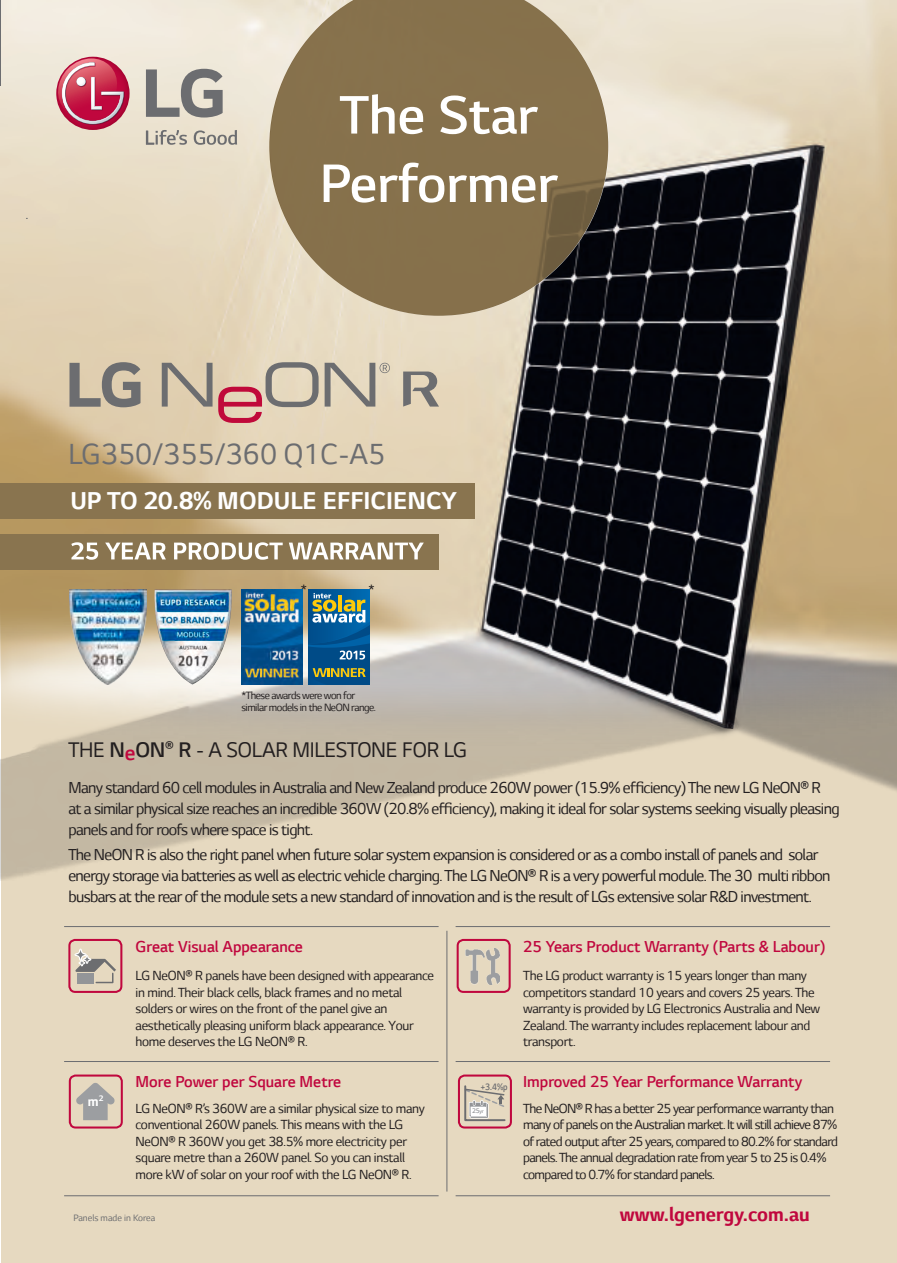
<style>
.page{position:relative;width:897px;height:1263px;background:#fff}
.page>*{position:absolute;margin:0;border:0;box-sizing:border-box;transform-origin:0 0}
.t1{font:300 61.5px/68.4px "LG Smart";color:#fff;text-align:center}
.t2{font:33px "LG Smart";color:#6c6d70}
.t3{font:700 27.75px "LG Smart";color:#fff}
.t4{font:24px "LG Smart";letter-spacing:-.01em;color:#231f20}
.t5{font:700 22.35px "LG Smart";color:#c0073e}
.t6{font:18px/21px "LG Smart";letter-spacing:-.035em;color:#231f20}
.t7{font:300 18px "LG Smart";color:#c0073e}
.t8{font:700 15.45px "LG Smart";color:#fff}
.t9{font:15px/16.5px "LG Smart";letter-spacing:-.02em;color:#231f20}
.t10{font:15px/16.5px "LG Smart";letter-spacing:-.04em;color:#231f20}
.t11{font:12px/12px "LG Smart";letter-spacing:-.04em;color:#231f20}
.t12{font:10.5px "LG Smart";color:#6c6d70}
.t13{font:300 10.5px "LG Smart";color:#6c6d70;scale:.9 1}
.t14{font:300 7.5px "LG Smart";color:#939598}
.s1{font-weight:300}
.s2{font-weight:300;color:#c0073e}
.s3{font-size:6px}
</style>
<div class="page">
<div style="left:1px;top:0;width:895px;height:1262px;background:#e6d9c0"></div>
<img style="left:0;top:0;width:896px;height:880px">
<div style="left:0;top:483px;width:475px;height:36px;background:#89744f"></div>
<div style="left:0;top:534px;width:439px;height:35px;background:#89744f"></div>
<svg style="left:71px;top:542px;width:352px;height:17px"></svg>
<hr style="left:64px;top:926px;width:374px;height:1px;background:#6c6d70">
<hr style="left:455px;top:926px;width:374px;height:1px;background:#6c6d70">
<hr style="left:64px;top:1061px;width:374px;height:1px;background:#6c6d70">
<hr style="left:455px;top:1061px;width:374px;height:1px;background:#6c6d70">
<hr style="left:446px;top:930px;width:1px;height:261px;background:#6c6d70">
<div style="left:68px;top:938px;width:54px;height:54px;border:2px solid #c0073e;border-radius:6px"></div>
<div style="left:74px;top:948px;width:13px;height:12px;border:2px solid #fff;border-radius:5px"></div>
<div style="left:83px;top:955px;width:8px;height:8px;border:2px solid #fff;border-radius:3px"></div>
<svg style="left:76px;top:949px;width:9px;height:10px"></svg>
<svg style="left:75px;top:956px;width:41px;height:27px"></svg>
<div style="left:458px;top:1074px;width:54px;height:54px;border:2px solid #c0073e;border-radius:6px"></div>
<svg style="left:464px;top:1085px;width:42px;height:36px"></svg>
<div style="left:69px;top:1074px;width:54px;height:54px;border:2px solid #c0073e;border-radius:6px"></div>
<hr style="left:64px;top:1195px;width:374px;height:1px;background:#6c6d70">
<hr style="left:455px;top:1195px;width:374px;height:1px;background:#6c6d70">
<svg style="left:269px;top:0;width:339px;height:316px;background:#8d7a5a"></svg>
<div style="left:456px;top:938px;width:54px;height:54px;border:2px solid #c0073e;border-radius:6px"></div>
<img style="left:465px;top:948px;width:34px;height:36px">
<svg style="left:146px;top:130px;width:41px;height:15px"></svg>
<svg style="left:194px;top:130px;width:43px;height:15px"></svg>
<svg style="left:146px;top:69px;width:76px;height:48px;background:#aaa7a1"></svg>
<svg style="left:56px;top:57px;width:73px;height:73px"></svg>
<svg style="left:55px;top:58px;width:70px;height:67px;background:#ce637a"></svg>
<svg style="left:76px;top:1083px;width:38px;height:37px"></svg>
<svg style="left:69px;top:362px;width:71px;height:45px"></svg>
<svg style="left:324px;top:363px;width:66px;height:43px"></svg>
<svg style="left:162px;top:363px;width:50px;height:43px"></svg>
<svg style="left:218px;top:362px;width:100px;height:61px"></svg>
<svg style="left:403px;top:371px;width:36px;height:35px"></svg>
<img style="left:241px;top:590px;width:61px;height:94px">
<div style="left:309px;top:590px;width:61px;height:94px;background:linear-gradient(to right,#004c89,#006cb3)"></div>
<svg style="left:309px;top:593px;width:61px;height:91px;background:#336f8a"></svg>
<img style="left:69px;top:590px;width:78px;height:94px">
<img style="left:153px;top:589px;width:81px;height:95px">
<svg style="left:0;top:0;width:1px;height:85px"></svg>
<h1 class="t1" style="left:319px;top:82px;width:240px">The Star<br>Performer</h1>
<h2 class="t2" style="left:68px;top:436px;width:318px">LG350/355/360 Q1C-A5</h2>
<h3 class="t3" style="left:70px;top:485px;width:388px">UP TO 20.8% MODULE EFFICIENCY</h3>
<p class="t9" style="left:301px;top:581px;width:8px">*</p>
<p class="t9" style="left:368px;top:581px;width:8px">*</p>
<p class="t11" style="left:241px;top:689px;width:136px">*These awards were won for similar models in the NeON range.</p>
<h3 class="t4" style="left:68px;top:736px;width:400px">THE <span class="s1">N</span><span class="s2">e</span><span class="s1">ON</span><sup>®</sup> <span class="s1">R</span> - A SOLAR MILESTONE FOR LG</h3>
<p class="t6" style="left:68px;top:777px;width:772px">Many standard 60 cell modules in Australia and New Zealand produce 260W power (15.9% efficiency) The new LG NeON® R<br>at a similar physical size reaches an incredible 360W (20.8% efficiency), making it ideal for solar systems seeking visually pleasing panels and for roofs where space is tight.</p>
<p class="t6" style="left:68px;top:844px;width:763px">The NeON R is also the right panel when future solar system expansion is considered or as a combo install of panels and solar energy storage via batteries as well as electric vehicle charging. The LG NeON® R is a very powerful module. The 30 multi ribbon busbars at the rear of the module sets a new standard of innovation and is the result of LGs extensive solar R&amp;D investment.</p>
<p class="t8" style="left:88px;top:1092px;width:17px">m<sup>2</sup></p>
<p class="t7" style="left:136px;top:936px;width:169px">Great Visual Appearance</p>
<p class="t9" style="left:136px;top:967px;width:300px">LG NeON® R panels have been designed with appearance in mind. Their black cells, black frames and no metal solders or wires on the front of the panel give an aesthetically pleasing uniform black appearance. Your home deserves the LG NeON® R.</p>
<p class="t7" style="left:136px;top:1072px;width:207px">More Power per Square Metre</p>
<p class="t9" style="left:136px;top:1100px;width:290px">LG NeON® R’s 360W are a similar physical size to many conventional 260W panels. This means with the LG NeON® R 360W you get 38.5% more electricity per square metre than a 260W panel. So you can install more kW of solar on your roof with the LG NeON® R.</p>
<p class="t12" style="left:73px;top:1212px;width:83px">Panels made in Korea</p>
<p class="t13" style="left:480px;top:1081px;width:32px">+3.4%p</p>
<p class="t14" style="left:472px;top:1106px;width:13px">25<span class="s3">yr</span></p>
<p class="t7" style="left:523px;top:936px;width:304px">25 Years Product Warranty (Parts &amp; Labour)</p>
<p class="t9" style="left:523px;top:967px;width:298px">The LG product warranty is 15 years longer than many competitors standard 10 years and covers 25 years. The warranty is provided by LG Electronics Australia and New Zealand. The warranty includes replacement labour and transport.</p>
<p class="t7" style="left:523px;top:1072px;width:280px">Improved 25 Year Performance Warranty</p>
<p class="t10" style="left:523px;top:1100px;width:316px">The NeON® R has a better 25 year performance warranty than many of panels on the Australian market. It will still achieve 87% of rated output after 25 years, compared to 80.2% for standard panels. The annual degradation rate from year 5 to 25 is 0.4% compared to 0.7% for standard panels.</p>
<h3 class="t5" style="left:619px;top:1202px;width:191px">www.lgenergy.com.au</h3>
</div>
